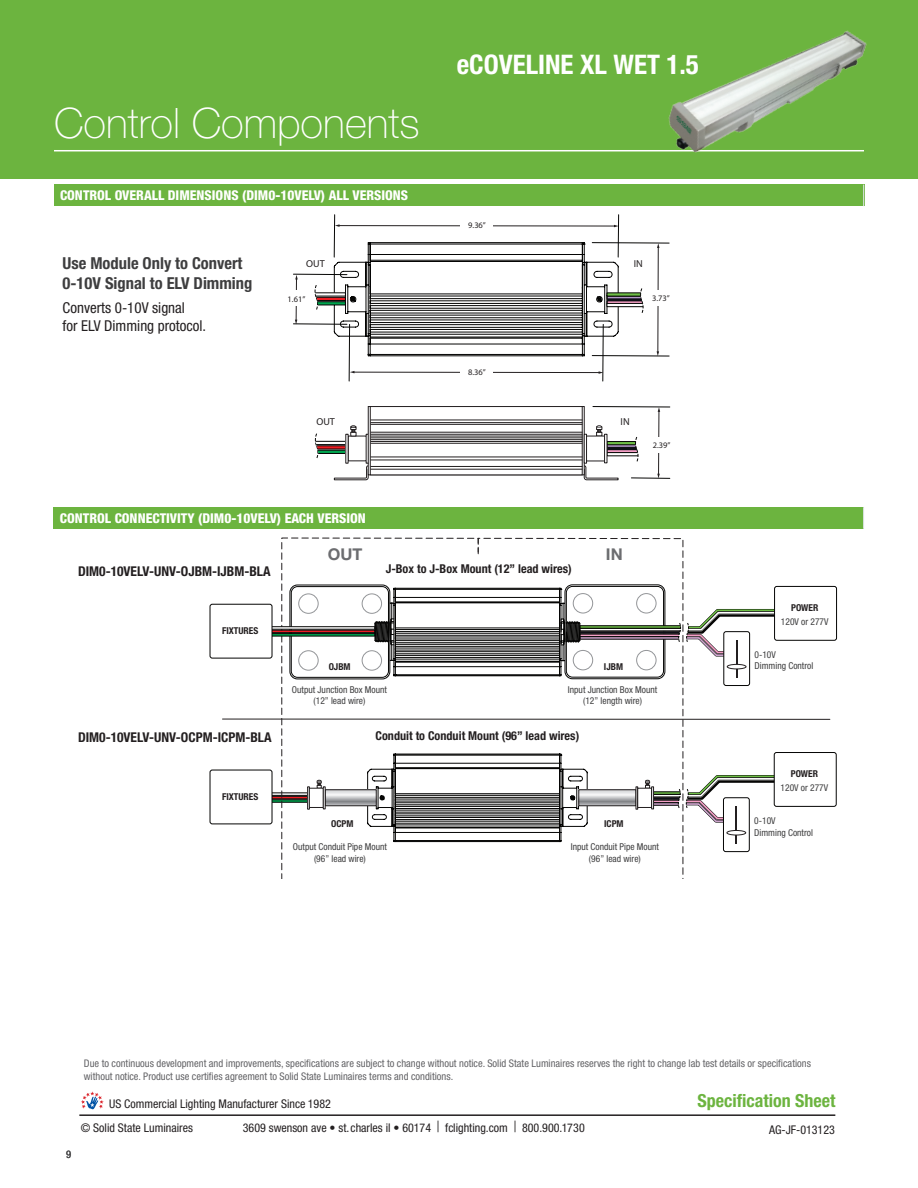
<style>
.page{position:relative;width:918px;height:1188px;background:#fff}
.page>*{position:absolute;margin:0;border:0;box-sizing:border-box;transform-origin:0 0}
.t1{font:100 42px "Helvetica Neue LT Std";color:#fff}
.t2{font:700 condensed 27px "Helvetica Neue LT Std";color:#fff}
.t3{font:700 condensed 18px "Helvetica Neue LT Std";color:#6cb43f}
.t4{font:700 condensed 16.5px/19.8px "Helvetica Neue LT Std";color:#3e3e3f}
.t5{font:700 16.2px "Helvetica Neue LT Std";color:#6c6d70}
.t6{font:condensed 15px/18px "Helvetica Neue LT Std";color:#231f20}
.t7{font:800 condensed 13.5px "Helvetica Neue LT Std";color:#fff}
.t8{font:700 condensed 13.5px "Helvetica Neue LT Std";color:#231f20}
.t9{font:700 condensed 12.15px "Helvetica Neue LT Std";color:#231f20}
.t10{font:condensed 12px "Helvetica Neue LT Std";color:#231f20}
.t11{font:condensed 10.5px/12.6px "Helvetica Neue LT Std";color:#636366}
.t12{font:condensed 10.5px "Helvetica Neue LT Std";color:#3e3e3f}
.t13{font:10.05px "Myriad Pro";color:#231f20}
.t14{font:condensed 9.45px/11.4px "Helvetica Neue LT Std";color:#3e3e3f;text-align:center}
.t15{font:700 condensed 9.45px "Helvetica Neue LT Std";color:#231f20}
.t16{font:8.4px "Myriad Pro";color:#231f20}
.t17{font:6.45px "Myriad Pro";color:#231f20}
.s1{font-weight:700;color:#231f20}
.s2{font-size:15.6px}
</style>
<div class="page">
<hr style="left:79px;top:1114px;width:756px;height:2px;background:#231f20">
<svg style="left:81px;top:1091px;width:23px;height:18px"></svg>
<div style="left:0;top:0;width:918px;height:178px;background:#6cb43f"></div>
<hr style="left:54px;top:150px;width:810px;height:1px;background:#fff">
<div style="left:54px;top:185px;width:810px;height:21px;background:#6cb43f"></div>
<svg style="left:863px;top:185px;width:1px;height:21px"></svg>
<svg style="left:334px;top:465px;width:35px;height:15px"></svg>
<svg style="left:293px;top:214px;width:377px;height:168px"></svg>
<div style="left:280px;top:290px;width:33px;height:16px;background:#fff"></div>
<hr style="left:658px;top:411px;width:1px;height:64px;background:#231f20">
<svg style="left:593px;top:406px;width:77px;height:6px"></svg>
<svg style="left:372px;top:419px;width:209px;height:50px"></svg>
<div style="left:370px;top:406px;width:213px;height:69px;border:1px solid #231f20"></div>
<hr style="left:370px;top:420px;width:212px;height:1px;background:#231f20">
<hr style="left:370px;top:422px;width:212px;height:1px;background:#231f20">
<hr style="left:370px;top:424px;width:212px;height:1px;background:#231f20">
<hr style="left:370px;top:432px;width:212px;height:1px;background:#231f20">
<hr style="left:370px;top:434px;width:212px;height:1px;background:#231f20">
<hr style="left:370px;top:436px;width:212px;height:1px;background:#231f20">
<hr style="left:370px;top:437px;width:212px;height:1px;background:#231f20">
<hr style="left:370px;top:439px;width:212px;height:1px;background:#231f20">
<hr style="left:370px;top:441px;width:212px;height:1px;background:#231f20">
<hr style="left:370px;top:443px;width:212px;height:1px;background:#231f20">
<hr style="left:370px;top:457px;width:212px;height:1px;background:#231f20">
<hr style="left:370px;top:460px;width:212px;height:1px;background:#231f20">
<hr style="left:370px;top:466px;width:212px;height:1px;background:#231f20">
<hr style="left:370px;top:469px;width:212px;height:1px;background:#231f20">
<div style="left:366px;top:434px;width:3px;height:30px;border:1px solid #231f20"></div>
<svg style="left:315px;top:425px;width:42px;height:34px"></svg>
<svg style="left:583px;top:425px;width:87px;height:55px"></svg>
<div style="left:54px;top:507px;width:810px;height:22px;background:#6cb43f"></div>
<svg style="left:863px;top:507px;width:1px;height:22px"></svg>
<img style="left:660px;top:30px;width:207px;height:123px">
<div style="left:774px;top:752px;width:63px;height:55px;border:1px solid #050504;border-radius:2px"></div>
<div style="left:723px;top:797px;width:27px;height:55px;border:1px solid #050504;border-radius:2px"></div>
<hr style="left:736px;top:806px;width:1px;height:38px;background:#231f20">
<div style="left:727px;top:830px;width:19px;height:5px;background:#fff;border-radius:50%"></div>
<div style="left:727px;top:830px;width:19px;height:5px;border:1px solid #231f20;border-radius:50%"></div>
<svg style="left:683px;top:774px;width:97px;height:50px"></svg>
<svg style="left:267px;top:754px;width:15px;height:86px"></svg>
<svg style="left:282px;top:538px;width:196px;height:340px"></svg>
<svg style="left:478px;top:538px;width:205px;height:337px"></svg>
<div style="left:290px;top:585px;width:100px;height:94px;border:1px solid #050504;border-radius:7px"></div>
<div style="left:291px;top:586px;width:98px;height:92px;border:1px solid #050504;border-radius:6px"></div>
<hr style="left:222px;top:719px;width:608px;height:1px;background:#231f20">
<svg style="left:269px;top:588px;width:505px;height:88px"></svg>
<div style="left:210px;top:604px;width:62px;height:54px;background:#fff;border-radius:2px"></div>
<div style="left:210px;top:604px;width:62px;height:55px;border:1px solid #050504;border-radius:2px"></div>
<div style="left:210px;top:770px;width:62px;height:54px;background:#fff;border-radius:2px"></div>
<div style="left:210px;top:770px;width:62px;height:54px;border:1px solid #050504;border-radius:2px"></div>
<div style="left:774px;top:586px;width:63px;height:55px;border:1px solid #050504;border-radius:2px"></div>
<div style="left:724px;top:632px;width:26px;height:54px;background:#fff;border-radius:2px"></div>
<div style="left:723px;top:631px;width:27px;height:55px;border:1px solid #050504;border-radius:2px"></div>
<hr style="left:736px;top:640px;width:2px;height:37px;background:#231f20">
<div style="left:727px;top:664px;width:19px;height:5px;background:#fff;border-radius:50%"></div>
<div style="left:727px;top:664px;width:19px;height:5px;border:1px solid #231f20;border-radius:50%"></div>
<p class="t1" style="left:54px;top:99px;width:367px">Control Components</p>
<p class="t7" style="left:60px;top:187px;width:350px">CONTROL OVERALL DIMENSIONS (DIM0-10VELV) ALL VERSIONS</p>
<p class="t2" style="left:457px;top:48px;width:244px">eCOVELINE XL WET 1.5</p>
<p class="t16" style="left:468px;top:220px;width:19px">9.36”</p>
<p class="t4" style="left:63px;top:253px;width:191px">Use Module Only to Convert<br>0-10V Signal to ELV Dimming</p>
<p class="t6" style="left:63px;top:298px;width:145px">Converts 0-10V signal<br>for ELV Dimming protocol.</p>
<p class="t13" style="left:306px;top:257px;width:20px">OUT</p>
<p class="t13" style="left:634px;top:257px;width:11px">IN</p>
<p class="t16" style="left:288px;top:294px;width:19px">1.61”</p>
<p class="t16" style="left:652px;top:293px;width:19px">3.73”</p>
<p class="t16" style="left:468px;top:367px;width:19px">8.36”</p>
<p class="t17" style="left:471px;top:371px;width:15px">9.36”</p>
<p class="t13" style="left:316px;top:415px;width:20px">OUT</p>
<p class="t13" style="left:621px;top:415px;width:11px">IN</p>
<p class="t16" style="left:653px;top:440px;width:19px">2.39”</p>
<p class="t7" style="left:60px;top:510px;width:308px">CONTROL CONNECTIVITY (DIM0-10VELV) EACH VERSION</p>
<p class="t8" style="left:78px;top:563px;width:194px">DIM0-10VELV-UNV-OJBM-IJBM-BLA</p>
<p class="t15" style="left:222px;top:625px;width:38px">FIXTURES</p>
<p class="t8" style="left:78px;top:729px;width:195px">DIM0-10VELV-UNV-OCPM-ICPM-BLA</p>
<p class="t15" style="left:222px;top:791px;width:38px">FIXTURES</p>
<p class="t5" style="left:328px;top:544px;width:36px">OUT</p>
<p class="t5" style="left:606px;top:544px;width:18px">IN</p>
<p class="t9" style="left:386px;top:561px;width:188px">J-Box to J-Box Mount (12” lead wires)</p>
<p class="t14" style="left:781px;top:601px;width:49px;line-height:14.1px"><span class="s1">POWER<br></span>120V or 277V</p>
<p class="t14" style="left:755px;top:649px;width:23px">0-10V</p>
<p class="t15" style="left:329px;top:661px;width:23px">OJBM</p>
<p class="t14" style="left:292px;top:684px;width:97px">Output Junction Box Mount (12” lead wire)</p>
<p class="t15" style="left:604px;top:661px;width:21px">IJBM</p>
<p class="t14" style="left:755px;top:660px;width:60px">Dimming Control</p>
<p class="t14" style="left:568px;top:684px;width:91px">Input Junction Box Mount (12” length wire)</p>
<p class="t9" style="left:376px;top:728px;width:205px">Conduit to Conduit Mount (96” lead wires)</p>
<p class="t15" style="left:331px;top:818px;width:24px">OCPM</p>
<p class="t14" style="left:293px;top:841px;width:96px">Output Conduit Pipe Mount (96” lead wire)</p>
<p class="t15" style="left:604px;top:818px;width:21px">ICPM</p>
<p class="t14" style="left:571px;top:841px;width:90px">Input Conduit Pipe Mount (96” lead wire)</p>
<p class="t14" style="left:781px;top:767px;width:49px;line-height:14.1px"><span class="s1">POWER<br></span>120V or 277V</p>
<p class="t14" style="left:754px;top:815px;width:60px;text-align:left">0-10V<br>Dimming Control</p>
<p class="t11" style="left:84px;top:1057px;width:729px">Due to continuous development and improvements, specifications are subject to change without notice. Solid State Luminaires reserves the right to change lab test details or specifications without notice. Product use certifies agreement to Solid State Luminaires terms and conditions.</p>
<p class="t12" style="left:66px;top:1149px;width:7px">9</p>
<p class="t10" style="left:109px;top:1097px;width:223px">US Commercial Lighting Manufacturer Since 1982</p>
<h3 class="t3" style="left:697px;top:1090px;width:139px">Specification Sheet</h3>
<p class="t10" style="left:81px;top:1121px;width:114px">© Solid State Luminaires</p>
<p class="t10" style="left:243px;top:1121px;width:343px">3609 swenson ave • st. charles il • 60174 <span class="s2">|</span> fclighting.com <span class="s2">|</span> 800.900.1730</p>
<p class="t10" style="left:769px;top:1123px;width:67px">AG-JF-013123</p>
</div>
